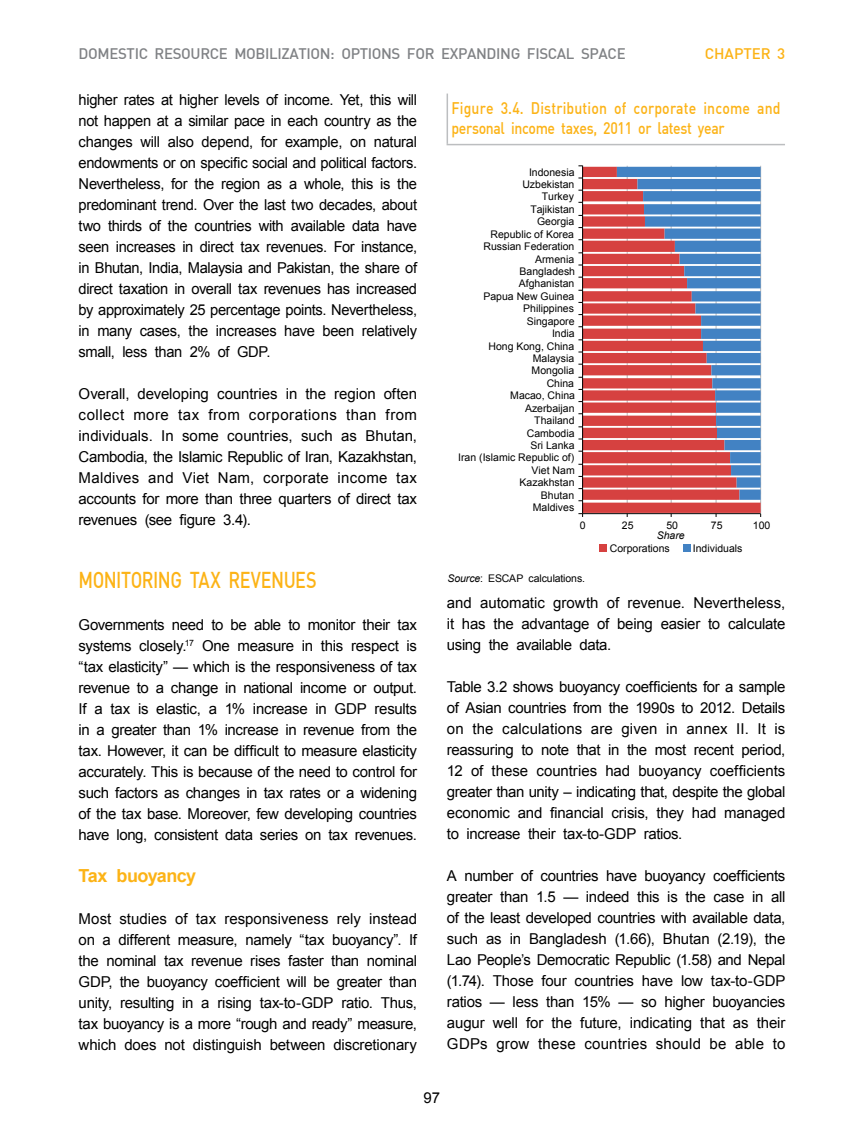
<style>
.page{position:relative;width:864px;height:1134px;background:#fff}
.page>*{position:absolute;margin:0;border:0;box-sizing:border-box;transform-origin:0 0}
.t1{font:500 22.5px "DIN";letter-spacing:-.03em;color:#fcb316;scale:.8 1}
.t2{font:700 18px "Arial";letter-spacing:-.03em;color:#fcb316}
.t3{font:500 16.5px/19.8px "DIN";letter-spacing:.01em;color:#fcb316;scale:.85 1}
.t4{font:15px/21px "Arial";letter-spacing:-.02em;color:#000;text-align:justify}
.t5{font:500 15px "DIN";letter-spacing:-.025em;color:#808285}
.t6{font:500 15px "DIN";letter-spacing:-.005em;color:#fcb316}
.t7{font:10.5px "Arial";color:#000}
.t8{font:italic 10.5px "Arial";color:#000}
.s1{font-style:italic}
</style>
<div class="page">
<hr style="left:447px;top:94px;width:1px;height:50px;background:#bcbec0">
<hr style="left:447px;top:144px;width:338px;height:1px;background:#bcbec0">
<svg style="left:583px;top:167px;width:177px;height:346px;background:#dc605f"></svg>
<svg style="left:617px;top:167px;width:143px;height:333px;background:#a27891"></svg>
<hr style="left:582px;top:513px;width:179px;height:1px;background:#000">
<svg style="left:627px;top:166px;width:1px;height:351px"></svg>
<svg style="left:671px;top:166px;width:1px;height:351px"></svg>
<svg style="left:716px;top:166px;width:1px;height:351px"></svg>
<svg style="left:760px;top:166px;width:1px;height:351px"></svg>
<hr style="left:582px;top:165px;width:1px;height:349px;background:#000">
<svg style="left:578px;top:513px;width:5px;height:4px"></svg>
<div style="left:599px;top:544px;width:8px;height:8px;background:#d64140"></div>
<div style="left:683px;top:544px;width:8px;height:8px;background:#4282c3"></div>
<p class="t5" style="left:79px;top:44px;width:549px">DOMESTIC RESOURCE MOBILIZATION: OPTIONS FOR EXPANDING FISCAL SPACE</p>
<p class="t6" style="left:705px;top:44px;width:82px">CHAPTER 3</p>
<p class="t4" style="left:79px;top:89px;width:340px">higher rates at higher levels of income. Yet, this will not happen at a similar pace in each country as the changes will also depend, for example, on natural endowments or on specific social and political factors.<br>Nevertheless, for the region as a whole, this is the predominant trend. Over the last two decades, about two thirds of the countries with available data have seen increases in direct tax revenues. For instance, in Bhutan, India, Malaysia and Pakistan, the share of direct taxation in overall tax revenues has increased by approximately 25 percentage points. Nevertheless, in many cases, the increases have been relatively small, less than 2% of GDP.</p>
<p class="t4" style="left:79px;top:383px;width:340px">Overall, developing countries in the region often collect more tax from corporations than from individuals. In some countries, such as Bhutan, Cambodia, the Islamic Republic of Iran, Kazakhstan, Maldives and Viet Nam, corporate income tax accounts for more than three quarters of direct tax revenues (see figure 3.4).</p>
<h1 class="t1" style="left:79px;top:565px;width:299px">MONITORING TAX REVENUES</h1>
<p class="t4" style="left:79px;top:614px;width:340px">Governments need to be able to monitor their tax systems closely.<sup>17</sup> One measure in this respect is “tax elasticity” — which is the responsiveness of tax revenue to a change in national income or output.<br>If a tax is elastic, a 1% increase in GDP results in a greater than 1% increase in revenue from the tax. However, it can be difficult to measure elasticity accurately. This is because of the need to control for such factors as changes in tax rates or a widening of the tax base. Moreover, few developing countries have long, consistent data series on tax revenues.</p>
<p class="t2" style="left:79px;top:863px;width:119px">Tax buoyancy</p>
<p class="t4" style="left:79px;top:908px;width:340px">Most studies of tax responsiveness rely instead on a different measure, namely “tax buoyancy”. If the nominal tax revenue rises faster than nominal GDP, the buoyancy coefficient will be greater than unity, resulting in a rising tax-to-GDP ratio. Thus, tax buoyancy is a more “rough and ready” measure, which does not distinguish between discretionary</p>
<p class="t3" style="left:452px;top:98px;width:389px">Figure 3.4. Distribution of corporate income and personal income taxes, 2011 or latest year</p>
<p class="t7" style="left:529px;top:165px;width:47px">Indonesia</p>
<p class="t7" style="left:522px;top:177px;width:53px">Uzbekistan</p>
<p class="t7" style="left:542px;top:190px;width:34px">Turkey</p>
<p class="t7" style="left:530px;top:202px;width:46px">Tajikistan</p>
<p class="t7" style="left:537px;top:215px;width:39px">Georgia</p>
<p class="t7" style="left:491px;top:227px;width:85px">Republic of Korea</p>
<p class="t7" style="left:483px;top:240px;width:93px">Russian Federation</p>
<p class="t7" style="left:535px;top:252px;width:41px">Armenia</p>
<p class="t7" style="left:520px;top:264px;width:57px">Bangladesh</p>
<p class="t7" style="left:519px;top:277px;width:57px">Afghanistan</p>
<p class="t7" style="left:483px;top:289px;width:93px">Papua New Guinea</p>
<p class="t7" style="left:523px;top:302px;width:52px">Philippines</p>
<p class="t7" style="left:527px;top:314px;width:49px">Singapore</p>
<p class="t7" style="left:552px;top:327px;width:24px">India</p>
<p class="t7" style="left:488px;top:339px;width:87px">Hong Kong, China</p>
<p class="t7" style="left:533px;top:351px;width:43px">Malaysia</p>
<p class="t7" style="left:532px;top:364px;width:44px">Mongolia</p>
<p class="t7" style="left:547px;top:376px;width:29px">China</p>
<p class="t7" style="left:510px;top:389px;width:66px">Macao, China</p>
<p class="t7" style="left:525px;top:401px;width:51px">Azerbaijan</p>
<p class="t7" style="left:534px;top:414px;width:42px">Thailand</p>
<p class="t7" style="left:527px;top:426px;width:49px">Cambodia</p>
<p class="t7" style="left:530px;top:438px;width:46px">Sri Lanka</p>
<p class="t7" style="left:458px;top:451px;width:118px">Iran (Islamic Republic of)</p>
<p class="t7" style="left:532px;top:463px;width:45px">Viet Nam</p>
<p class="t7" style="left:520px;top:476px;width:56px">Kazakhstan</p>
<p class="t7" style="left:541px;top:488px;width:35px">Bhutan</p>
<p class="t7" style="left:533px;top:501px;width:43px">Maldives</p>
<p class="t7" style="left:580px;top:518px;width:7px">0</p>
<p class="t7" style="left:622px;top:518px;width:13px">25</p>
<p class="t7" style="left:666px;top:518px;width:13px">50</p>
<p class="t7" style="left:711px;top:518px;width:13px">75</p>
<p class="t7" style="left:753px;top:518px;width:19px">100</p>
<p class="t7" style="left:448px;top:571px;width:139px"><span class="s1">Source</span>: ESCAP calculations.</p>
<p class="t8" style="left:657px;top:529px;width:30px">Share</p>
<p class="t7" style="left:610px;top:541px;width:62px">Corporations</p>
<p class="t7" style="left:693px;top:541px;width:51px">Individuals</p>
<p class="t4" style="left:447px;top:593px;width:340px">and automatic growth of revenue. Nevertheless, it has the advantage of being easier to calculate using the available data.</p>
<p class="t4" style="left:447px;top:677px;width:340px">Table 3.2 shows buoyancy coefficients for a sample of Asian countries from the 1990s to 2012. Details on the calculations are given in annex II. It is reassuring to note that in the most recent period, 12 of these countries had buoyancy coefficients greater than unity – indicating that, despite the global economic and financial crisis, they had managed to increase their tax-to-GDP ratios.</p>
<p class="t4" style="left:447px;top:866px;width:340px">A number of countries have buoyancy coefficients greater than 1.5 — indeed this is the case in all of the least developed countries with available data, such as in Bangladesh (1.66), Bhutan (2.19), the Lao People’s Democratic Republic (1.58) and Nepal (1.74). Those four countries have low tax-to-GDP ratios — less than 15% — so higher buoyancies augur well for the future, indicating that as their GDPs grow these countries should be able to</p>
<p class="t4" style="left:424px;top:1088px;width:18px">97</p>
</div>
